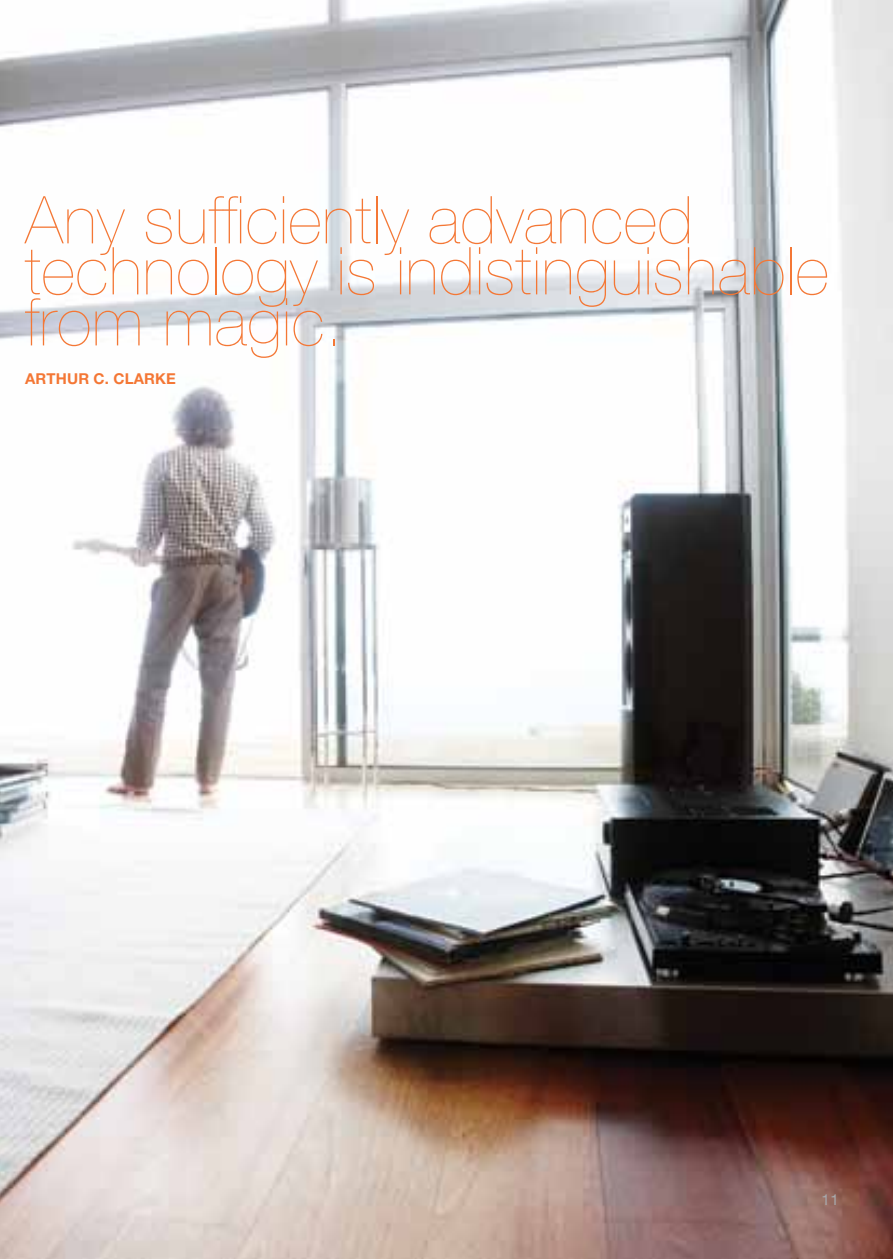
<style>
.page{position:relative;width:893px;height:1259px;background:#fff}
.page>*{position:absolute;margin:0;border:0;box-sizing:border-box;transform-origin:0 0}
.t1{font:200 66px/51px "Helvetica Neue";letter-spacing:.01em;color:#f47735}
.t2{font:700 15px "Helvetica Neue";letter-spacing:.01em;color:#f47735}
.t3{font:15px "Helvetica Neue";color:#a7a9ac}
</style>
<div class="page">
<img style="left:0;top:0;width:893px;height:1259px">
<p class="t1" style="left:25px;top:194px;width:805px">Any sufficiently advanced technology is indistinguishable from magic.</p>
<p class="t2" style="left:25px;top:370px;width:33px">ARTHU</p>
<p class="t2" style="left:78px;top:370px;width:99px">R C. CLARKE</p>
<p class="t3" style="left:821px;top:1190px;width:19px">11</p>
</div>
